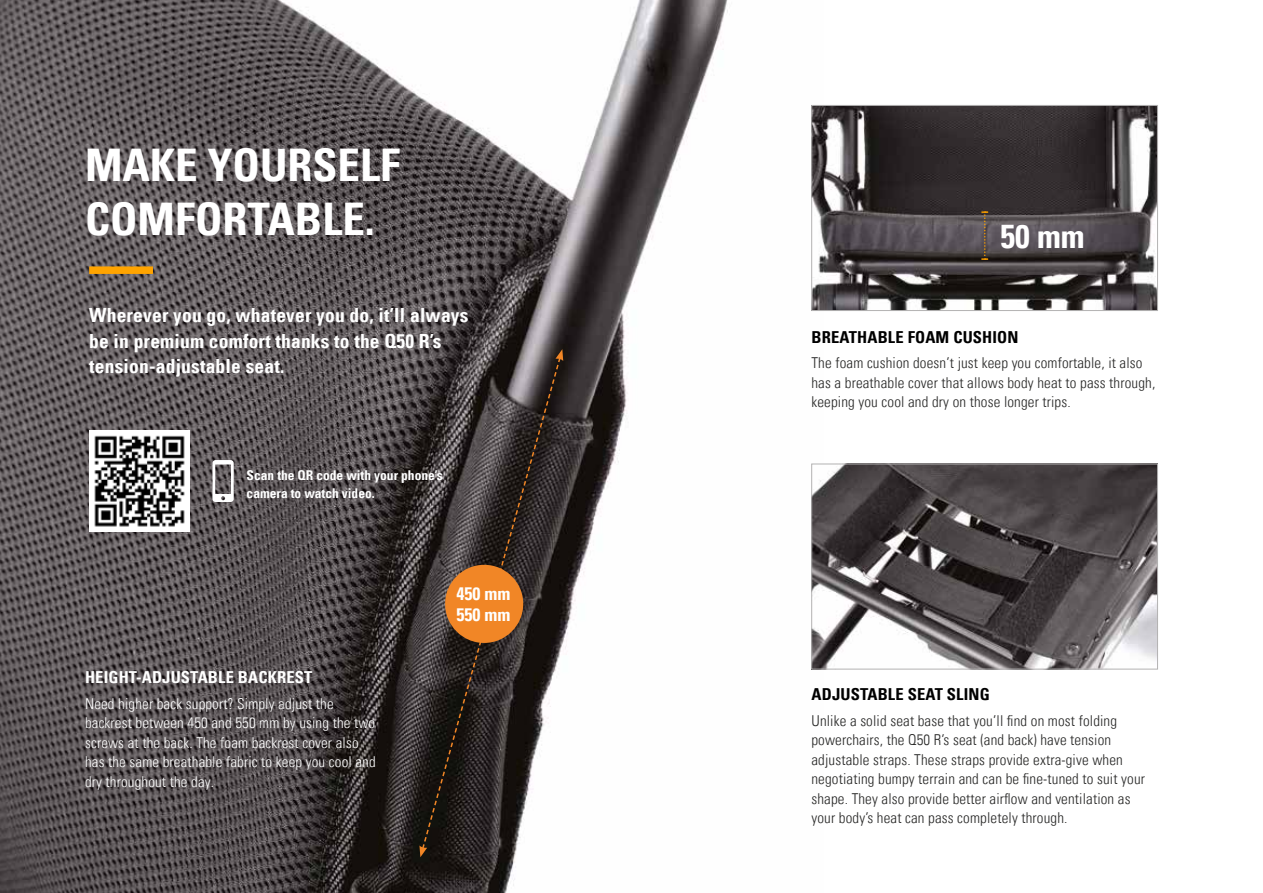
<style>
.page{position:relative;width:1263px;height:893px;background:#fff}
.page>*{position:absolute;margin:0;border:0;box-sizing:border-box;transform-origin:0 0}
.t1{font:45px/54px "Univers Com 67 Bold Cond";color:#fff}
.t2{font:33px "Univers Com 67 Bold Cond";color:#fff}
.t3{font:19.5px/25.5px "Univers Com 67 Bold Cond";letter-spacing:.01em;color:#fff}
.t4{font:18px/21.6px "Univers Com 67 Bold Cond";color:#fff}
.t5{font:16.5px "Univers Com 67 Bold Cond";letter-spacing:.01em;color:#000}
.t6{font:16.5px "Univers Com 67 Bold Cond";letter-spacing:.01em;color:#fff}
.t7{font:15px/19.5px "Univers Com 47 Light Cond";letter-spacing:.01em;color:#282827}
.t8{font:15px/19.5px "Univers Com 47 Light Cond";letter-spacing:.01em;color:#fff}
.t9{font:13.5px/18px "Univers Com 67 Bold Cond";color:#fff}
</style>
<div class="page">
<img style="left:0;top:0;width:824px;height:893px">
<div style="left:89px;top:266px;width:64px;height:8px;background:#ffa400"></div>
<img style="left:813px;top:466px;width:343px;height:201px">
<div style="left:811px;top:464px;width:347px;height:205px;border:1px solid #b3b2b2"></div>
<img style="left:813px;top:107px;width:343px;height:202px">
<div style="left:811px;top:105px;width:347px;height:206px;border:1px solid #b3b2b2"></div>
<svg style="left:981px;top:211px;width:7px;height:49px"></svg>
<svg style="left:421px;top:356px;width:141px;height:495px;background:#453f3f"></svg>
<svg style="left:419px;top:845px;width:8px;height:12px"></svg>
<svg style="left:555px;top:349px;width:8px;height:12px"></svg>
<div style="left:445px;top:565px;width:78px;height:78px;background:#f18626;border-radius:50%"></div>
<svg style="left:212px;top:460px;width:22px;height:42px"></svg>
<img style="left:89px;top:431px;width:101px;height:100px">
<h1 class="t1" style="left:85px;top:138px;width:316px">MAKE YOURSELF<br>COMFORTABLE.</h1>
<h3 class="t3" style="left:89px;top:302px;width:381px">Wherever you go, whatever you do, it’ll always be in premium comfort thanks to the Q50 R’s tension-adjustable seat.</h3>
<p class="t9" style="left:247px;top:466px;width:198px">Scan the QR code with your phone’s camera to watch video.</p>
<p class="t6" style="left:85px;top:667px;width:229px">HEIGHT-ADJUSTABLE BACKREST</p>
<p class="t8" style="left:85px;top:694px;width:292px">Need higher back support? Simply adjust the backrest between 450 and 550 mm by using the two screws at the back. The foam backrest cover also has the same breathable fabric to keep you cool and dry throughout the day.</p>
<p class="t4" style="left:456px;top:582px;width:55px">450 mm<br>550 mm</p>
<h2 class="t2" style="left:1000px;top:216px;width:86px">50 mm</h2>
<p class="t5" style="left:811px;top:327px;width:209px">BREATHABLE FOAM CUSHION</p>
<p class="t7" style="left:811px;top:353px;width:345px">The foam cushion doesn’t just keep you comfortable, it also has a breathable cover that allows body heat to pass through, keeping you cool and dry on those longer trips.</p>
<p class="t5" style="left:811px;top:684px;width:180px">ADJUSTABLE SEAT SLING</p>
<p class="t7" style="left:811px;top:711px;width:335px">Unlike a solid seat base that you’ll find on most folding powerchairs, the Q50 R’s seat (and back) have tension adjustable straps. These straps provide extra-give when negotiating bumpy terrain and can be fine-tuned to suit your shape. They also provide better airflow and ventilation as your body’s heat can pass completely through.</p>
</div>
